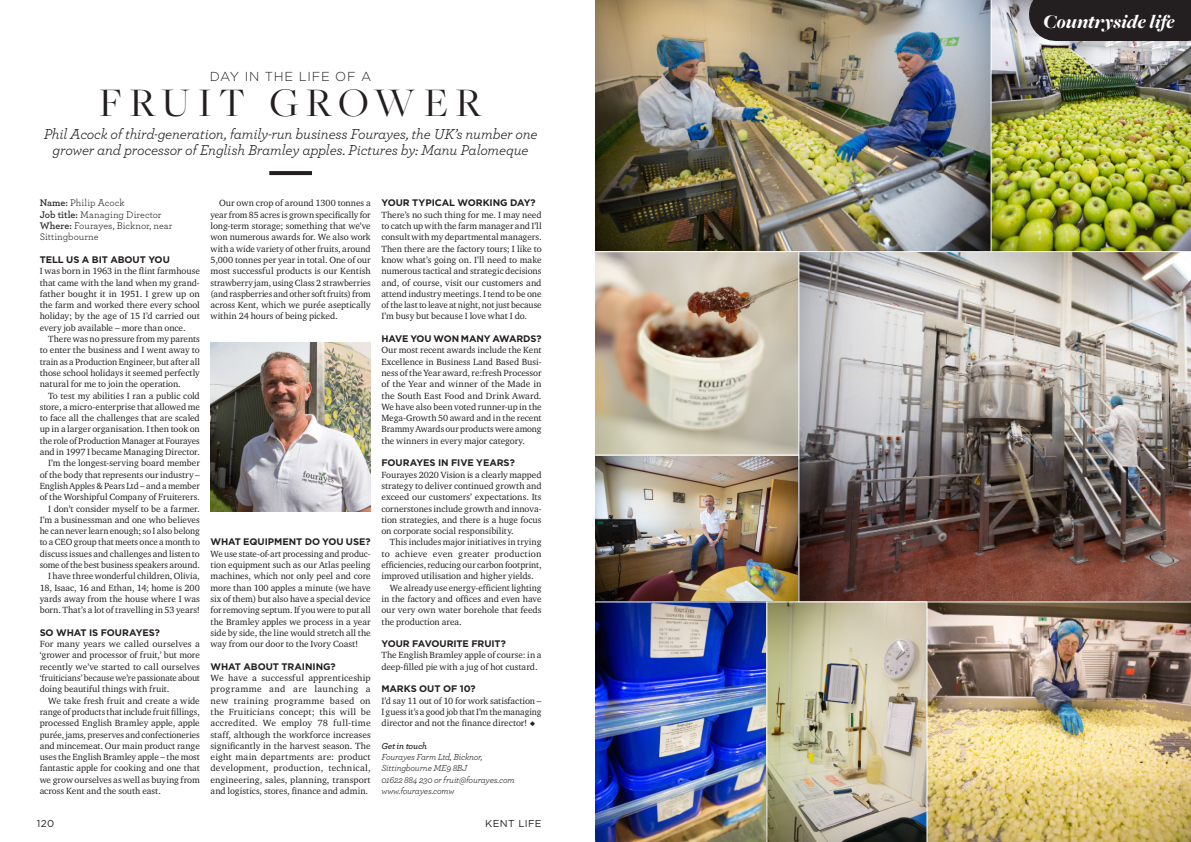
<style>
.page{position:relative;width:1191px;height:842px;background:#fff}
.page>*{position:absolute;margin:0;border:0;box-sizing:border-box;transform-origin:0 0}
.HD_Standard{font:42px "Freight Big Pro";letter-spacing:.18em;color:#231f20}
.LA_Page_slug_right{font:italic 900 20px "Freight Big Pro";letter-spacing:-.005em;color:#fff}
.ST_Standfirst{font:italic 15px/16px "Archer";letter-spacing:-.015em;color:#231f20;text-align:center}
.HD_sub_medium{font:300 13px "Gotham";letter-spacing:.055em;color:#231f20}
.TX_Serif_panel_intro{font:10px/11.3px "Archer";letter-spacing:.005em;color:#231f20}
.t1{font:10px "Gotham";letter-spacing:.03em;color:#231f20}
.HD_Sub_Small{font:700 9.5px "Gotham";letter-spacing:-.005em;color:#231f20}
.TX_Standard__no_inde{font:9.2px/11.3px "Charter ITCA";letter-spacing:-.005em;color:#231f20;text-align:justify}
.TX_Standard{font:9.2px/11.3px "Charter ITCA";letter-spacing:-.005em;color:#231f20;text-align:justify}
.TX_End_Text{font:italic 9.2px/11.3px "Archer";letter-spacing:-.025em;color:#231f20}
.TX_End_Text-2{font:italic 600 9.2px "Archer";letter-spacing:-.025em;color:#231f20}
.s1{font-weight:600}
</style>
<div class="page">
<img style="left:595px;top:0;width:395px;height:251px">
<img style="left:595px;top:455px;width:203px;height:146px">
<img style="left:799px;top:252px;width:392px;height:349px">
<img style="left:595px;top:602px;width:171px;height:240px">
<img style="left:767px;top:602px;width:159px;height:240px">
<img style="left:927px;top:602px;width:264px;height:240px">
<img style="left:991px;top:0;width:200px;height:251px">
<svg style="left:595px;top:252px;width:203px;height:202px"></svg>
<svg style="left:269px;top:171px;width:43px;height:4px"></svg>
<img style="left:210px;top:342px;width:161px;height:169px">
<div style="left:1055px;top:0;width:132px;height:41px;background:#231f20"></div>
<p class="HD_sub_medium" style="left:210px;top:68px;width:163px">DAY IN THE LIFE OF A</p>
<p class="HD_Standard" style="left:99px;top:75px;width:384px">FRUIT GROWER</p>
<p class="ST_Standfirst" style="left:44px;top:125px;width:495px">Phil Acock of third-generation, family-run business Fourayes, the UK’s number one grower and processor of English Bramley apples. Pictures by: Manu Palomeque</p>
<p class="TX_Serif_panel_intro" style="left:40px;top:197px;width:86px"><span class="s1">Name:</span> Philip Acock</p>
<p class="TX_Serif_panel_intro" style="left:40px;top:208px;width:123px"><span class="s1">Job title:</span> Managing Director</p>
<p class="TX_Serif_panel_intro" style="left:40px;top:220px;width:134px"><span class="s1">Where:</span> Fourayes, Bicknor, near<br>Sittingbourne</p>
<p class="HD_Sub_Small" style="left:40px;top:253px;width:132px">TELL US A BIT ABOUT YOU</p>
<p class="TX_Standard__no_inde" style="left:40px;top:265px;width:162px">I was born in 1963 in the flint farmhouse that came with the land when my grand&shy;father bought it in 1951. I grew up on the farm and worked there every school holiday; by the age of 15 I’d carried out every job available – more than once.</p>
<p class="TX_Standard__no_inde" style="left:40px;top:333px;width:162px;text-indent:9px">There was no pressure from my parents to enter the business and I went away to train as a Production Engineer, but after all those school holidays it seemed perfectly natural for me to join the operation.</p>
<p class="TX_Standard" style="left:40px;top:389px;width:162px;text-indent:9px">To test my abilities I ran a public cold store, a micro-enterprise that allowed me to face all the challenges that are scaled up in a larger organisation. I then took on the role of Production Manager at Fourayes and in 1997 I became Managing Director.</p>
<p class="TX_Standard" style="left:40px;top:457px;width:162px;text-indent:9px">I’m the longest-serving board member of the body that represents our industry – English Apples &amp; Pears Ltd – and a member of the Worshipful Company of Fruiterers.</p>
<p class="TX_Standard" style="left:40px;top:502px;width:162px;text-indent:9px">I don’t consider myself to be a farmer.<br>I’m a businessman and one who believes he can never learn enough; so I also belong to a CEO group that meets once a month to discuss issues and challenges and listen to some of the best business speakers around.</p>
<p class="TX_Standard" style="left:40px;top:570px;width:162px;text-indent:9px">I have three wonderful children, Olivia, 18, Isaac, 16 and Ethan, 14; home is 200 yards away from the house where I was born. That’s a lot of travelling in 53 years!</p>
<p class="HD_Sub_Small" style="left:40px;top:626px;width:122px">SO WHAT IS FOURAYES?</p>
<p class="TX_Standard__no_inde" style="left:40px;top:638px;width:162px">For many years we called ourselves a ‘grower and processor of fruit,’ but more recently we’ve started to call ourselves ‘fruiticians’ because we’re passionate about doing beautiful things with fruit.</p>
<p class="TX_Standard" style="left:40px;top:695px;width:162px;text-indent:9px">We take fresh fruit and create a wide range of products that include fruit fillings, processed English Bramley apple, apple purée, jams, preserves and confectioneries and mincemeat. Our main product range uses the English Bramley apple – the most fantastic apple for cooking and one that we grow ourselves as well as buying from across Kent and the south east.</p>
<p class="TX_Standard" style="left:210px;top:197px;width:162px;text-indent:9px">Our own crop of around 1300 tonnes a year from 85 acres is grown specifically for long-term storage; something that we’ve won numerous awards for. We also work with a wide variety of other fruits, around 5,000 tonnes per year in total. One of our most successful products is our Kentish strawberry jam, using Class 2 strawberries (and raspberries and other soft fruits) from across Kent, which we purée aseptically within 24 hours of being picked.</p>
<p class="HD_Sub_Small" style="left:210px;top:536px;width:162px">WHAT EQUIPMENT DO YOU USE?</p>
<p class="TX_Standard__no_inde" style="left:210px;top:548px;width:162px">We use state-of-art processing and produc&shy;tion equipment such as our Atlas peeling machines, which not only peel and core more than 100 apples a minute (we have six of them) but also have a special device for removing septum. If you were to put all the Bramley apples we process in a year side by side, the line would stretch all the way from our door to the Ivory Coast!</p>
<p class="HD_Sub_Small" style="left:210px;top:660px;width:127px">WHAT ABOUT TRAINING?</p>
<p class="TX_Standard__no_inde" style="left:210px;top:672px;width:162px">We have a successful apprenticeship programme and are launching a new training programme based on the Fruiticians concept; this will be accredited. We employ 78 full-time staff, although the workforce increases significantly in the harvest season. The eight main departments are: product development, production, technical, engineering, sales, planning, transport and logistics, stores, finance and admin.</p>
<p class="HD_Sub_Small" style="left:381px;top:197px;width:156px">YOUR TYPICAL WORKING DAY?</p>
<p class="TX_Standard__no_inde" style="left:381px;top:209px;width:162px">There’s no such thing for me. I may need to catch up with the farm manager and I’ll consult with my departmental managers.<br>Then there are the factory tours; I like to know what’s going on. I’ll need to make numerous tactical and strategic decisions and, of course, visit our customers and attend industry meetings. I tend to be one of the last to leave at night, not just because I’m busy but because I love what I do.</p>
<p class="HD_Sub_Small" style="left:381px;top:332px;width:162px">HAVE YOU WON MANY AWARDS?</p>
<p class="TX_Standard__no_inde" style="left:381px;top:344px;width:162px">Our most recent awards include the Kent Excellence in Business Land Based Busi&shy;ness of the Year award, re:fresh Processor of the Year and winner of the Made in the South East Food and Drink Award.<br>We have also been voted runner-up in the Mega-Growth 50 award and in the recent Brammy Awards our products were among the winners in every major category.</p>
<p class="HD_Sub_Small" style="left:381px;top:457px;width:135px">FOURAYES IN FIVE YEARS?</p>
<p class="TX_Standard__no_inde" style="left:381px;top:469px;width:162px">Fourayes 2020 Vision is a clearly mapped strategy to deliver continued growth and exceed our customers’ expectations. Its cornerstones include growth and innova&shy;tion strategies, and there is a huge focus on corporate social responsibility.</p>
<p class="TX_Standard__no_inde" style="left:381px;top:536px;width:162px;text-indent:9px">This includes major initiatives in trying to achieve even greater production efficiencies, reducing our carbon footprint, improved utilisation and higher yields.</p>
<p class="TX_Standard__no_inde" style="left:381px;top:582px;width:162px;text-indent:9px">We already use energy-efficient lighting in the factory and offices and even have our very own water borehole that feeds the production area.</p>
<p class="HD_Sub_Small" style="left:381px;top:637px;width:126px">YOUR FAVOURITE FRUIT?</p>
<p class="TX_Standard__no_inde" style="left:381px;top:649px;width:162px">The English Bramley apple of course: in a deep-filled pie with a jug of hot custard.</p>
<p class="HD_Sub_Small" style="left:381px;top:683px;width:96px">MARKS OUT OF 10?</p>
<p class="TX_Standard__no_inde" style="left:381px;top:695px;width:162px">I’d say 11 out of 10 for work satisfaction – I guess it’s a good job that I’m the managing director and not the finance director!</p>
<p class="TX_End_Text-2" style="left:381px;top:739px;width:47px">Get in touch</p>
<p class="TX_End_Text" style="left:381px;top:751px;width:102px">Fourayes Farm Ltd, Bicknor,<br>Sittingbourne ME9 8BJ</p>
<p class="TX_End_Text" style="left:381px;top:773px;width:135px">01622 884 230 or fruit@fourayes.com</p>
<p class="TX_End_Text" style="left:381px;top:785px;width:75px">www.fourayes.comw</p>
<p class="t1" style="left:37px;top:817px;width:19px">120</p>
<p class="t1" style="left:485px;top:817px;width:58px">KENT LIFE</p>
<p class="LA_Page_slug_right" style="left:1043px;top:8px;width:133px">Countryside life</p>
<p class="LA_Page_slug_right" style="left:1151px;top:8px;width:25px">Xx</p>
</div>
